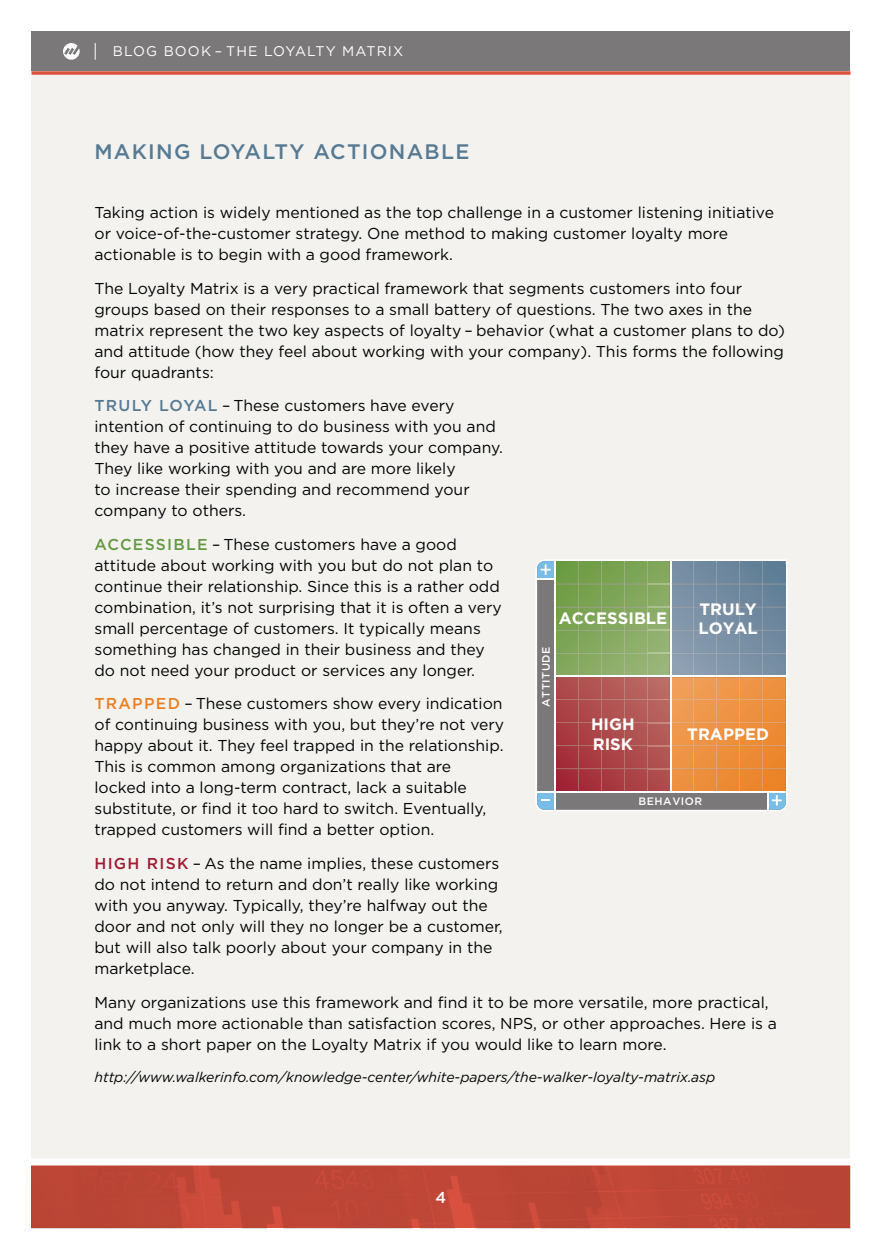
<style>
.page{position:relative;width:882px;height:1260px;background:#fff}
.page>*{position:absolute;margin:0;border:0;box-sizing:border-box;transform-origin:0 0}
.Subhead{font:500 21px "Gotham";letter-spacing:.06em;color:#577a93}
.t1{font:700 16.45px/19.8px "Gotham";color:#fff}
.Body{font:15.75px/21px "Gotham";color:#020404}
.t2{font:500 15.75px "Gotham";color:#fff}
.Body-2{font:italic 14px "Gotham";color:#020404}
.t3{font:14px "Gotham";letter-spacing:.08em;color:#fff}
.t4{font:500 10.67px "Gotham";letter-spacing:.05em;color:#fff}
.s1{font-weight:500;color:#577a93}
.s2{font-weight:500;color:#659940}
.s3{font-weight:500;color:#ea8023}
.s4{font-weight:500;color:#9f1c32}
</style>
<div class="page">
<img style="left:32px;top:1166px;width:818px;height:62px">
<div style="left:32px;top:32px;width:818px;height:39px;background:#7b7879"></div>
<div style="left:32px;top:75px;width:818px;height:1084px;background:#f3f2ef"></div>
<svg style="left:63px;top:43px;width:17px;height:17px"></svg>
<svg style="left:95px;top:43px;width:1px;height:17px"></svg>
<svg style="left:32px;top:71px;width:818px;height:4px;background:#de6656"></svg>
<div style="left:14px;top:1158px;width:854px;height:8px;background:#fff"></div>
<svg style="left:537px;top:561px;width:249px;height:249px;background:#a3886e"></svg>
<p class="t3" style="left:113px;top:44px;width:292px">BLOG BOOK – THE LOYALTY MATRIX</p>
<p class="Subhead" style="left:94px;top:140px;width:376px">MAKING LOYALTY ACTIONABLE</p>
<p class="Body" style="left:94px;top:202px;width:681px">Taking action is widely mentioned as the top challenge in a customer listening initiative or voice-of-the-customer strategy. One method to making customer loyalty more actionable is to begin with a good framework.</p>
<p class="Body" style="left:94px;top:277px;width:692px">The Loyalty Matrix is a very practical framework that segments customers into four groups based on their responses to a small battery of questions. The two axes in the matrix represent the two key aspects of loyalty – behavior (what a customer plans to do) and attitude (how they feel about working with your company). This forms the following four quadrants:</p>
<p class="Body" style="left:94px;top:395px;width:410px"><span class="s1">TRULY LOYAL</span> – These customers have every intention of continuing to do business with you and they have a positive attitude towards your company.<br>They like working with you and are more likely<br>to increase their spending and recommend your company to others.</p>
<p class="Body" style="left:94px;top:534px;width:409px"><span class="s2">ACCESSIBLE</span> – These customers have a good attitude about working with you but do not plan to continue their relationship. Since this is a rather odd combination, it’s not surprising that it is often a very small percentage of customers. It typically means something has changed in their business and they do not need your product or services any longer.</p>
<p class="Body" style="left:94px;top:693px;width:411px"><span class="s3">TRAPPED</span> – These customers show every indication of continuing business with you, but they’re not very happy about it. They feel trapped in the relationship.<br>This is common among organizations that are locked into a long-term contract, lack a suitable substitute, or find it too hard to switch. Eventually, trapped customers will find a better option.</p>
<p class="Body" style="left:94px;top:853px;width:410px"><span class="s4">HIGH RISK</span> – As the name implies, these customers do not intend to return and don’t really like working with you anyway. Typically, they’re halfway out the door and not only will they no longer be a customer, but will also talk poorly about your company in the marketplace.</p>
<p class="Body" style="left:94px;top:991px;width:684px">Many organizations use this framework and find it to be more versatile, more practical, and much more actionable than satisfaction scores, NPS, or other approaches. Here is a link to a short paper on the Loyalty Matrix if you would like to learn more.</p>
<p class="Body-2" style="left:94px;top:1069px;width:622px">http://www.walkerinfo.com/knowledge-center/white-papers/the-walker-loyalty-matrix.asp</p>
<p class="t1" style="left:559px;top:608px;width:110px">ACCESSIBLE</p>
<p class="t1" style="left:698px;top:598px;width:61px">TRULY<br>LOYAL</p>
<p class="t4" style="left:540px;top:707px;width:62px;rotate:-90deg">ATTITUDE</p>
<p class="t1" style="left:591px;top:714px;width:45px">HIGH<br>RISK</p>
<p class="t1" style="left:687px;top:724px;width:83px">TRAPPED</p>
<p class="t4" style="left:639px;top:795px;width:65px">BEHAVIOR</p>
<p class="t2" style="left:436px;top:1188px;width:12px">4</p>
</div>
